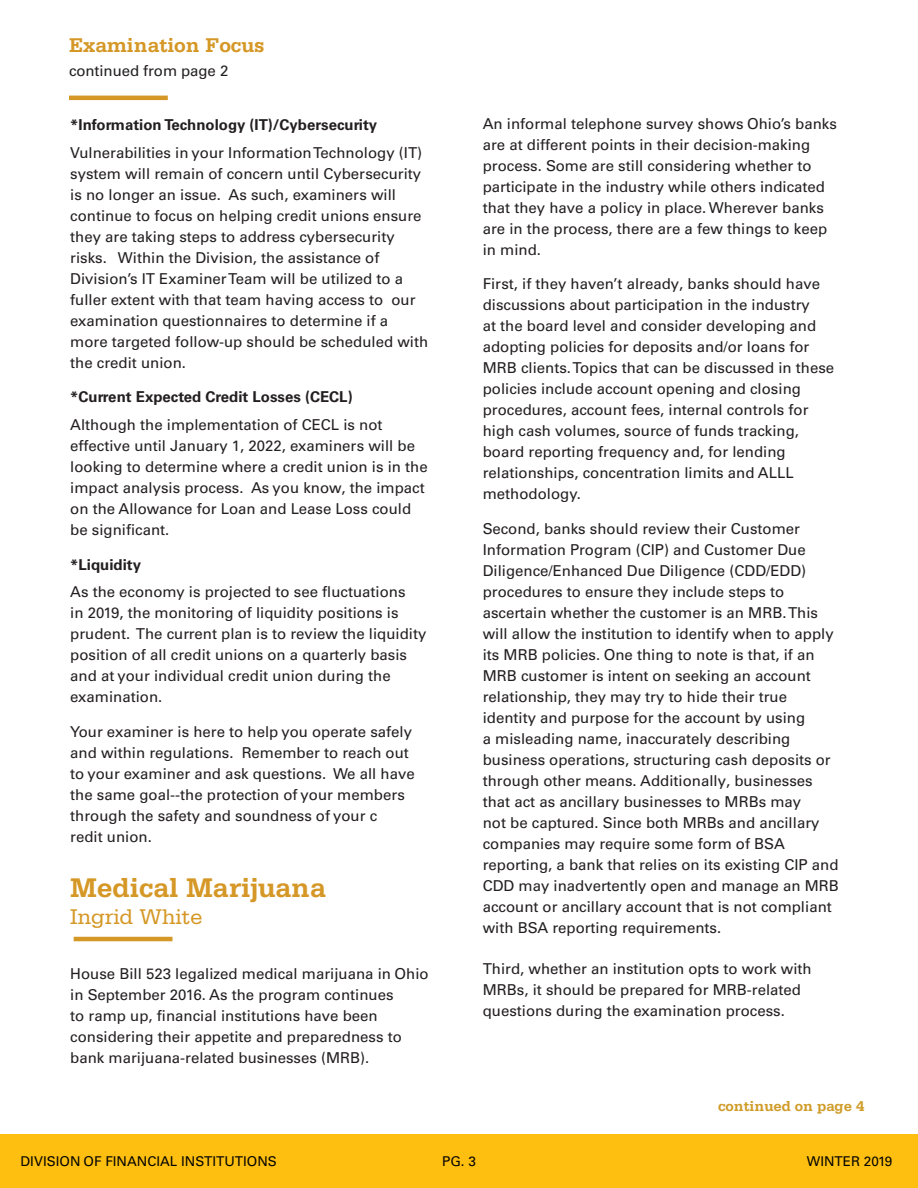
<style>
.page{position:relative;width:918px;height:1188px;background:#fff}
.page>*{position:absolute;margin:0;border:0;box-sizing:border-box;transform-origin:0 0}
.t1{font:700 28.5px "Serifa Std";letter-spacing:-.005em;color:#d59827}
.t2{font:22.5px "Serifa Std";letter-spacing:-.005em;color:#d59827}
.t3{font:700 21px "Serifa Std";letter-spacing:-.005em;color:#d59827}
.t4{font:15px/21px "Univers LT Pro 55 Roman";color:#231f20}
.t5{font:700 15px "Univers LT Pro 65";color:#231f20}
.t6{font:700 15px "Serifa Std";letter-spacing:-.005em;color:#d09c29}
.t7{font:13.5px "Univers LT Pro 55 Roman";color:#040503}
</style>
<div class="page">
<div style="left:0;top:1134px;width:918px;height:54px;background:#ffbf10"></div>
<hr style="left:69px;top:96px;width:99px;height:4px;background:#d59827">
<hr style="left:74px;top:937px;width:98px;height:4px;background:#d59827">
<p class="t3" style="left:69px;top:32px;width:197px">Examination Focus</p>
<p class="t4" style="left:69px;top:61px;width:161px">continued from page 2</p>
<p class="t5" style="left:70px;top:116px;width:309px">*Information Technology (IT)/Cybersecurity</p>
<p class="t4" style="left:70px;top:142px;width:360px">Vulnerabilities in your Information Technology (IT) system will remain of concern until Cybersecurity is no longer an issue. As such, examiners will continue to focus on helping credit unions ensure they are taking steps to address cybersecurity risks. Within the Division, the assistance of Division’s IT Examiner Team will be utilized to a fuller extent with that team having access to our examination questionnaires to determine if a more targeted follow-up should be scheduled with the credit union.</p>
<p class="t5" style="left:70px;top:388px;width:284px">*Current Expected Credit Losses (CECL)</p>
<p class="t4" style="left:70px;top:414px;width:359px">Although the implementation of CECL is not effective until January 1, 2022, examiners will be looking to determine where a credit union is in the impact analysis process. As you know, the impact on the Allowance for Loan and Lease Loss could be significant.</p>
<p class="t5" style="left:70px;top:555px;width:72px">*Liquidity</p>
<p class="t4" style="left:70px;top:582px;width:358px">As the economy is projected to see fluctuations<br>in 2019, the monitoring of liquidity positions is prudent. The current plan is to review the liquidity position of all credit unions on a quarterly basis and at your individual credit union during the examination.</p>
<p class="t4" style="left:70px;top:721px;width:346px">Your examiner is here to help you operate safely and within regulations. Remember to reach out to your examiner and ask questions. We all have the same goal--the protection of your members through the safety and soundness of your c<br>redit union.</p>
<p class="t1" style="left:70px;top:871px;width:257px">Medical Marijuana</p>
<p class="t2" style="left:70px;top:905px;width:134px">Ingrid White</p>
<p class="t4" style="left:70px;top:963px;width:360px">House Bill 523 legalized medical marijuana in Ohio in September 2016. As the program continues<br>to ramp up, financial institutions have been considering their appetite and preparedness to bank marijuana-related businesses (MRB).</p>
<p class="t4" style="left:483px;top:113px;width:356px">An informal telephone survey shows Ohio’s banks are at different points in their decision-making process. Some are still considering whether to participate in the industry while others indicated that they have a policy in place. Wherever banks are in the process, there are a few things to keep in mind.</p>
<p class="t4" style="left:483px;top:274px;width:353px">First, if they haven’t already, banks should have discussions about participation in the industry<br>at the board level and consider developing and adopting policies for deposits and/or loans for MRB clients. Topics that can be discussed in these policies include account opening and closing procedures, account fees, internal controls for high cash volumes, source of funds tracking, board reporting frequency and, for lending relationships, concentration limits and ALLL methodology.</p>
<p class="t4" style="left:483px;top:518px;width:352px">Second, banks should review their Customer Information Program (CIP) and Customer Due Diligence/Enhanced Due Diligence (CDD/EDD) procedures to ensure they include steps to ascertain whether the customer is an MRB. This will allow the institution to identify when to apply its MRB policies. One thing to note is that, if an MRB customer is intent on seeking an account</p>
<p class="t4" style="left:483px;top:686px;width:306px">relationship, they may try to hide their true</p>
<p class="t4" style="left:483px;top:707px;width:358px">identity and purpose for the account by using<br>a misleading name, inaccurately describing business operations, structuring cash deposits or through other means. Additionally, businesses that act as ancillary businesses to MRBs may<br>not be captured. Since both MRBs and ancillary companies may require some form of BSA reporting, a bank that relies on its existing CIP and CDD may inadvertently open and manage an MRB account or ancillary account that is not compliant with BSA reporting requirements.</p>
<p class="t4" style="left:483px;top:958px;width:331px">Third, whether an institution opts to work with<br>MRBs, it should be prepared for MRB-related questions during the examination process.</p>
<p class="t6" style="left:718px;top:1098px;width:148px">continued on page 4</p>
<p class="t7" style="left:21px;top:1153px;width:258px">DIVISION OF FINANCIAL INSTITUTIONS</p>
<p class="t7" style="left:442px;top:1153px;width:35px">PG. 3</p>
<p class="t7" style="left:807px;top:1153px;width:87px">WINTER 2019</p>
</div>
